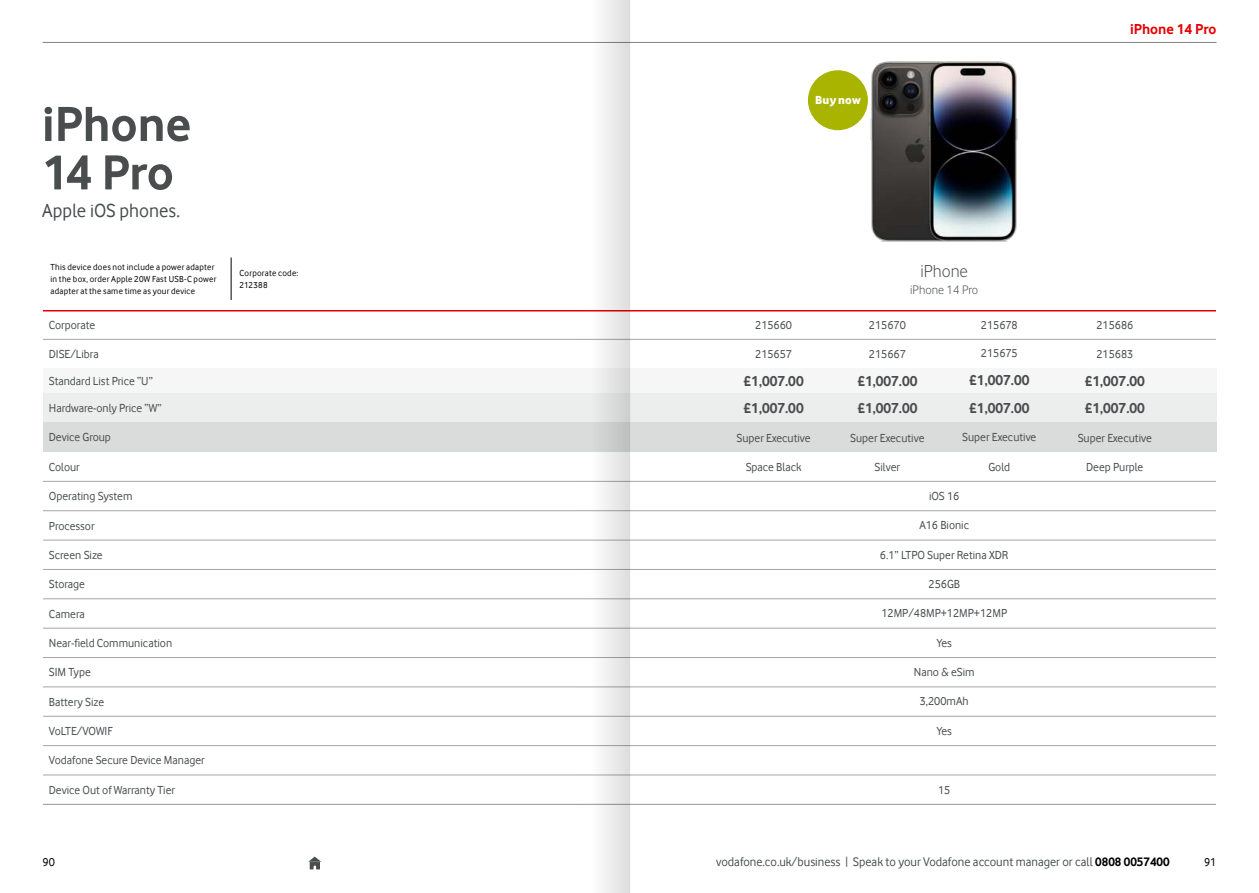
<style>
.page{position:relative;width:1259px;height:893px;background:#fff}
.page>*{position:absolute;margin:0;border:0;box-sizing:border-box;transform-origin:0 0}
.t1{font:700 51px/48.4px "Vodafone Rg";color:#494d4e}
.t2{font:19.5px "Vodafone Rg";color:#494d4e}
.t3{font:18px "Vodafone Lt";color:#494d4e}
.t4{font:700 15px/27.3px "Vodafone Rg";color:#494d4e}
.t5{font:700 15px "Vodafone Rg";color:#e60000}
.t6{font:12.75px "Vodafone Rg";color:#494d4e}
.t7{font:12.75px "Vodafone Lt";color:#494d4e}
.t8{font:12px "Vodafone Rg";color:#494d4e}
.t9{font:12px "Vodafone Ex B";letter-spacing:.02em;color:#fff}
.t10{font:12px "Vodafone Rg";color:#000}
.t11{font:9px/12px "Vodafone Rg";letter-spacing:.025em;color:#000}
.s1{font-weight:700;color:#000}
</style>
<div class="page">
<hr style="left:43px;top:42px;width:1173px;height:1px;background:#808284">
<div style="left:43px;top:368px;width:1173px;height:25px;background:#f6f6f6"></div>
<div style="left:43px;top:393px;width:1173px;height:30px;background:#eceded"></div>
<div style="left:43px;top:423px;width:1173px;height:29px;background:#dadbdb"></div>
<hr style="left:43px;top:804px;width:1173px;height:1px;background:#939597">
<hr style="left:43px;top:339px;width:1173px;height:1px;background:#a4a6a6">
<hr style="left:43px;top:481px;width:1173px;height:1px;background:#a4a6a6">
<hr style="left:43px;top:510px;width:1173px;height:1px;background:#a4a6a6">
<hr style="left:43px;top:540px;width:1173px;height:1px;background:#a4a6a6">
<hr style="left:43px;top:569px;width:1173px;height:1px;background:#a4a6a6">
<hr style="left:43px;top:599px;width:1173px;height:1px;background:#a4a6a6">
<hr style="left:43px;top:628px;width:1173px;height:1px;background:#a4a6a6">
<hr style="left:43px;top:657px;width:1173px;height:1px;background:#a4a6a6">
<hr style="left:43px;top:687px;width:1173px;height:1px;background:#a4a6a6">
<hr style="left:43px;top:716px;width:1173px;height:1px;background:#a4a6a6">
<hr style="left:43px;top:745px;width:1173px;height:1px;background:#a4a6a6">
<hr style="left:43px;top:775px;width:1173px;height:1px;background:#a4a6a6">
<hr style="left:43px;top:310px;width:1173px;height:1px;background:#e60000">
<hr style="left:231px;top:257px;width:1px;height:43px;background:#000">
<img style="left:838px;top:61px;width:180px;height:181px">
<div style="left:808px;top:70px;width:60px;height:60px;background:#a8b400;border-radius:50%"></div>
<svg style="left:308px;top:856px;width:13px;height:13px"></svg>
<img style="left:578px;top:0;width:52px;height:893px">
<h1 class="t1" style="left:42px;top:102px;width:151px">iPhone<br>14 Pro</h1>
<h2 class="t2" style="left:42px;top:203px;width:140px">Apple iOS phones.</h2>
<p class="t11" style="left:51px;top:261px;width:167px">This device does not include a power adapter in the box, order Apple 20W Fast USB-C power adapter at the same time as your device</p>
<p class="t11" style="left:240px;top:267px;width:60px">Corporate code:<br>212388</p>
<p class="t8" style="left:49px;top:320px;width:48px">Corporate</p>
<p class="t8" style="left:49px;top:349px;width:51px">DISE/Libra</p>
<p class="t8" style="left:49px;top:376px;width:105px">Standard List Price “U”</p>
<p class="t8" style="left:49px;top:403px;width:114px">Hardware-only Price “W”</p>
<p class="t8" style="left:49px;top:432px;width:63px">Device Group</p>
<p class="t8" style="left:49px;top:462px;width:32px">Colour</p>
<p class="t8" style="left:49px;top:491px;width:85px">Operating System</p>
<p class="t8" style="left:49px;top:520px;width:47px">Processor</p>
<p class="t8" style="left:49px;top:550px;width:55px">Screen Size</p>
<p class="t8" style="left:49px;top:579px;width:38px">Storage</p>
<p class="t8" style="left:49px;top:608px;width:37px">Camera</p>
<p class="t8" style="left:49px;top:636px;width:125px">Near-field Communication</p>
<p class="t8" style="left:49px;top:667px;width:43px">SIM Type</p>
<p class="t8" style="left:49px;top:697px;width:57px">Battery Size</p>
<p class="t8" style="left:49px;top:726px;width:65px">VoLTE/VOWIF</p>
<p class="t8" style="left:49px;top:755px;width:157px">Vodafone Secure Device Manager</p>
<p class="t8" style="left:49px;top:785px;width:128px">Device Out of Warranty Tier</p>
<p class="t9" style="left:815px;top:96px;width:47px">Buy now</p>
<p class="t5" style="left:1130px;top:22px;width:88px">iPhone 14 Pro</p>
<p class="t8" style="left:755px;top:320px;width:38px">215660</p>
<p class="t8" style="left:755px;top:349px;width:38px">215657</p>
<p class="t4" style="left:743px;top:368px;width:62px">£1,007.00 £1,007.00</p>
<p class="t8" style="left:736px;top:432px;width:76px">Super Executive</p>
<p class="t8" style="left:746px;top:462px;width:57px">Space Black</p>
<h3 class="t3" style="left:920px;top:263px;width:49px">iPhone</h3>
<p class="t7" style="left:910px;top:284px;width:69px">iPhone 14 Pro</p>
<p class="t8" style="left:869px;top:320px;width:38px">215670</p>
<p class="t8" style="left:869px;top:349px;width:38px">215667</p>
<p class="t4" style="left:857px;top:368px;width:62px">£1,007.00 £1,007.00</p>
<p class="t8" style="left:850px;top:432px;width:76px">Super Executive</p>
<p class="t8" style="left:874px;top:462px;width:27px">Silver</p>
<p class="t8" style="left:981px;top:320px;width:38px">215678</p>
<p class="t8" style="left:981px;top:348px;width:38px">215675</p>
<p class="t4" style="left:969px;top:367px;width:62px">£1,007.00 £1,007.00</p>
<p class="t8" style="left:962px;top:432px;width:76px">Super Executive</p>
<p class="t8" style="left:988px;top:461px;width:23px">Gold</p>
<p class="t8" style="left:929px;top:491px;width:32px">iOS 16</p>
<p class="t8" style="left:919px;top:520px;width:51px">A16 Bionic</p>
<p class="t8" style="left:880px;top:549px;width:130px">6.1” LTPO Super Retina XDR</p>
<p class="t8" style="left:928px;top:579px;width:33px">256GB</p>
<p class="t8" style="left:881px;top:608px;width:127px">12MP/48MP+12MP+12MP</p>
<p class="t8" style="left:936px;top:638px;width:17px">Yes</p>
<p class="t8" style="left:914px;top:667px;width:62px">Nano &amp; eSim</p>
<p class="t8" style="left:919px;top:696px;width:50px">3,200mAh</p>
<p class="t8" style="left:936px;top:726px;width:17px">Yes</p>
<p class="t8" style="left:938px;top:784px;width:14px">15</p>
<p class="t8" style="left:1096px;top:320px;width:38px">215686</p>
<p class="t8" style="left:1096px;top:349px;width:38px">215683</p>
<p class="t4" style="left:1084px;top:368px;width:62px">£1,007.00 £1,007.00</p>
<p class="t8" style="left:1077px;top:432px;width:76px">Super Executive</p>
<p class="t8" style="left:1086px;top:462px;width:59px">Deep Purple</p>
<p class="t10" style="left:43px;top:857px;width:14px">90</p>
<p class="t6" style="left:716px;top:857px;width:455px">vodafone.co.uk/business | Speak to your Vodafone account manager or call <span class="s1">0808 0057400</span></p>
<p class="t10" style="left:1204px;top:857px;width:14px">91</p>
</div>
